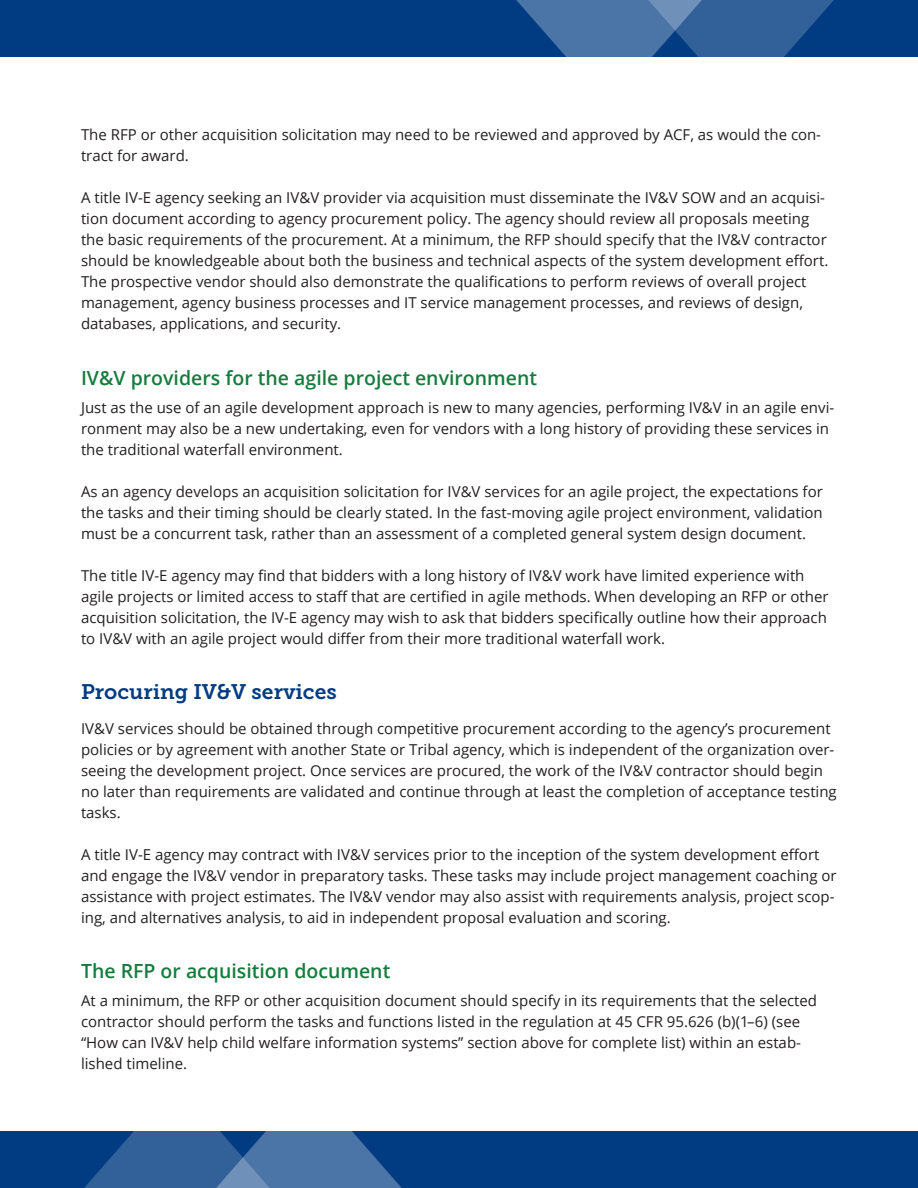
<style>
.page{position:relative;width:918px;height:1188px;background:#fff}
.page>*{position:absolute;margin:0;border:0;box-sizing:border-box;transform-origin:0 0}
.t1{font:21px "Museo Slab 700";color:#013b82}
.t2{font:600 19.5px "Open Sans";color:#167c3e}
.t3{font:15px/21px "Open Sans";color:#231f20}
</style>
<div class="page">
<div style="left:0;top:0;width:918px;height:56px;background:#013b82"></div>
<div style="left:0;top:1132px;width:918px;height:56px;background:#013b82"></div>
<svg style="left:470px;top:0;width:410px;height:57px"></svg>
<svg style="left:38px;top:1131px;width:410px;height:57px"></svg>
<p class="t3" style="left:81px;top:124px;width:742px">The RFP or other acquisition solicitation may need to be reviewed and approved by ACF, as would the con&shy;tract for award.</p>
<p class="t3" style="left:81px;top:187px;width:749px">A title IV-E agency seeking an IV&amp;V provider via acquisition must disseminate the IV&amp;V SOW and an acquisi&shy;tion document according to agency procurement policy. The agency should review all proposals meeting the basic requirements of the procurement. At a minimum, the RFP should specify that the IV&amp;V contractor should be knowledgeable about both the business and technical aspects of the system development effort.<br>The prospective vendor should also demonstrate the qualifications to perform reviews of overall project management, agency business processes and IT service management processes, and reviews of design, databases, applications, and security.</p>
<h3 class="t2" style="left:81px;top:365px;width:458px">IV&amp;V providers for the agile project environment</h3>
<p class="t3" style="left:81px;top:396px;width:755px">Just as the use of an agile development approach is new to many agencies, performing IV&amp;V in an agile envi&shy;ronment may also be a new undertaking, even for vendors with a long history of providing these services in the traditional waterfall environment.</p>
<p class="t3" style="left:81px;top:480px;width:743px;text-align:justify">As an agency develops an acquisition solicitation for IV&amp;V services for an agile project, the expectations for the tasks and their timing should be clearly stated. In the fast-moving agile project environment, validation must be a concurrent task, rather than an assessment of a completed general system design document.</p>
<p class="t3" style="left:81px;top:564px;width:749px">The title IV-E agency may find that bidders with a long history of IV&amp;V work have limited experience with agile projects or limited access to staff that are certified in agile methods. When developing an RFP or other acquisition solicitation, the IV-E agency may wish to ask that bidders specifically outline how their approach to IV&amp;V with an agile project would differ from their more traditional waterfall work.</p>
<h2 class="t1" style="left:81px;top:680px;width:257px">Procuring IV&amp;V services</h2>
<p class="t3" style="left:81px;top:717px;width:757px">IV&amp;V services should be obtained through competitive procurement according to the agency’s procurement policies or by agreement with another State or Tribal agency, which is independent of the organization over&shy;seeing the development project. Once services are procured, the work of the IV&amp;V contractor should begin no later than requirements are validated and continue through at least the completion of acceptance testing tasks.</p>
<p class="t3" style="left:81px;top:843px;width:757px">A title IV-E agency may contract with IV&amp;V services prior to the inception of the system development effort and engage the IV&amp;V vendor in preparatory tasks. These tasks may include project management coaching or assistance with project estimates. The IV&amp;V vendor may also assist with requirements analysis, project scop&shy;ing, and alternatives analysis, to aid in independent proposal evaluation and scoring.</p>
<h3 class="t2" style="left:81px;top:958px;width:311px">The RFP or acquisition document</h3>
<p class="t3" style="left:81px;top:990px;width:738px">At a minimum, the RFP or other acquisition document should specify in its requirements that the selected contractor should perform the tasks and functions listed in the regulation at 45 CFR 95.626 (b)(1–6) (see “How can IV&amp;V help child welfare information systems” section above for complete list) within an estab&shy;lished timeline.</p>
</div>
